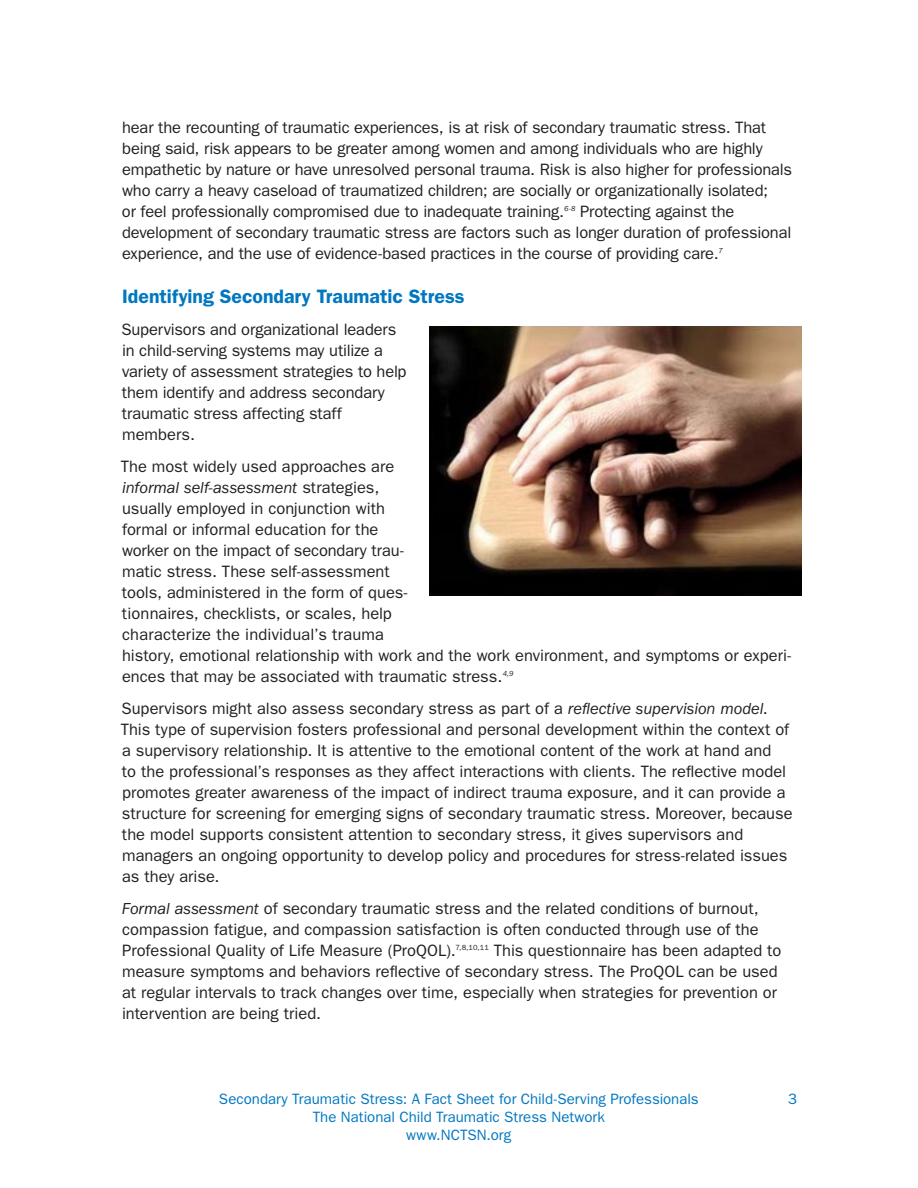
<style>
.page{position:relative;width:918px;height:1188px;background:#fff}
.page>*{position:absolute;margin:0;border:0;box-sizing:border-box;transform-origin:0 0}
.Title_Pg_text{font:600 19.5px "ITC Franklin Gothic Std";color:#0077c0}
.Title_Pg_text-2{font:16.5px/21px "ITC Franklin Gothic Std";letter-spacing:-.005em;color:#231f20}
.t1{font:15px/18px "ITC Franklin Gothic Std";color:#0077c0;text-align:center}
.s1{font-style:italic}
</style>
<div class="page">
<img style="left:430px;top:326px;width:371px;height:270px">
<p class="Title_Pg_text-2" style="left:122px;top:117px;width:672px">hear the recounting of traumatic experiences, is at risk of secondary traumatic stress. That being said, risk appears to be greater among women and among individuals who are highly empathetic by nature or have unresolved personal trauma. Risk is also higher for professionals who carry a heavy caseload of traumatized children; are socially or organizationally isolated;<br>or feel professionally compromised due to inadequate training.<sup>6-8</sup> Protecting against the development of secondary traumatic stress are factors such as longer duration of professional experience, and the use of evidence-based practices in the course of providing care.<sup>7</sup></p>
<p class="Title_Pg_text" style="left:122px;top:285px;width:344px">Identifying Secondary Traumatic Stress</p>
<p class="Title_Pg_text-2" style="left:122px;top:319px;width:287px">Supervisors and organizational leaders in child-serving systems may utilize a variety of assessment strategies to help them identify and address secondary traumatic stress affecting staff members.</p>
<p class="Title_Pg_text-2" style="left:121px;top:456px;width:672px">The most widely used approaches are<br><span class="s1">informal self-assessment</span> strategies,<br>usually employed in conjunction with<br>formal or informal education for the<br>worker on the impact of secondary trau-<br>matic stress. These self-assessment<br>tools, administered in the form of ques-<br>tionnaires, checklists, or scales, help<br>characterize the individual’s trauma<br>history, emotional relationship with work and the work environment, and symptoms or experi&shy;ences that may be associated with traumatic stress.<sup>4,9</sup></p>
<p class="Title_Pg_text-2" style="left:121px;top:698px;width:673px">Supervisors might also assess secondary stress as part of a <span class="s1">reflective supervision model</span>.<br>This type of supervision fosters professional and personal development within the context of a supervisory relationship. It is attentive to the emotional content of the work at hand and<br>to the professional’s responses as they affect interactions with clients. The reflective model promotes greater awareness of the impact of indirect trauma exposure, and it can provide a structure for screening for emerging signs of secondary traumatic stress. Moreover, because the model supports consistent attention to secondary stress, it gives supervisors and managers an ongoing opportunity to develop policy and procedures for stress-related issues as they arise.</p>
<p class="Title_Pg_text-2" style="left:122px;top:898px;width:661px"><span class="s1">Formal assessment</span> of secondary traumatic stress and the related conditions of burnout, compassion fatigue, and compassion satisfaction is often conducted through use of the Professional Quality of Life Measure (ProQOL).<sup>7,8,10,11</sup> This questionnaire has been adapted to measure symptoms and behaviors reflective of secondary stress. The ProQOL can be used at regular intervals to track changes over time, especially when strategies for prevention or intervention are being tried.</p>
<p class="t1" style="left:219px;top:1090px;width:481px">Secondary Traumatic Stress: A Fact Sheet for Child-Serving Professionals</p>
<p class="t1" style="left:788px;top:1090px;width:10px">3</p>
<p class="t1" style="left:313px;top:1108px;width:294px">The National Child Traumatic Stress Network www.NCTSN.org</p>
</div>
